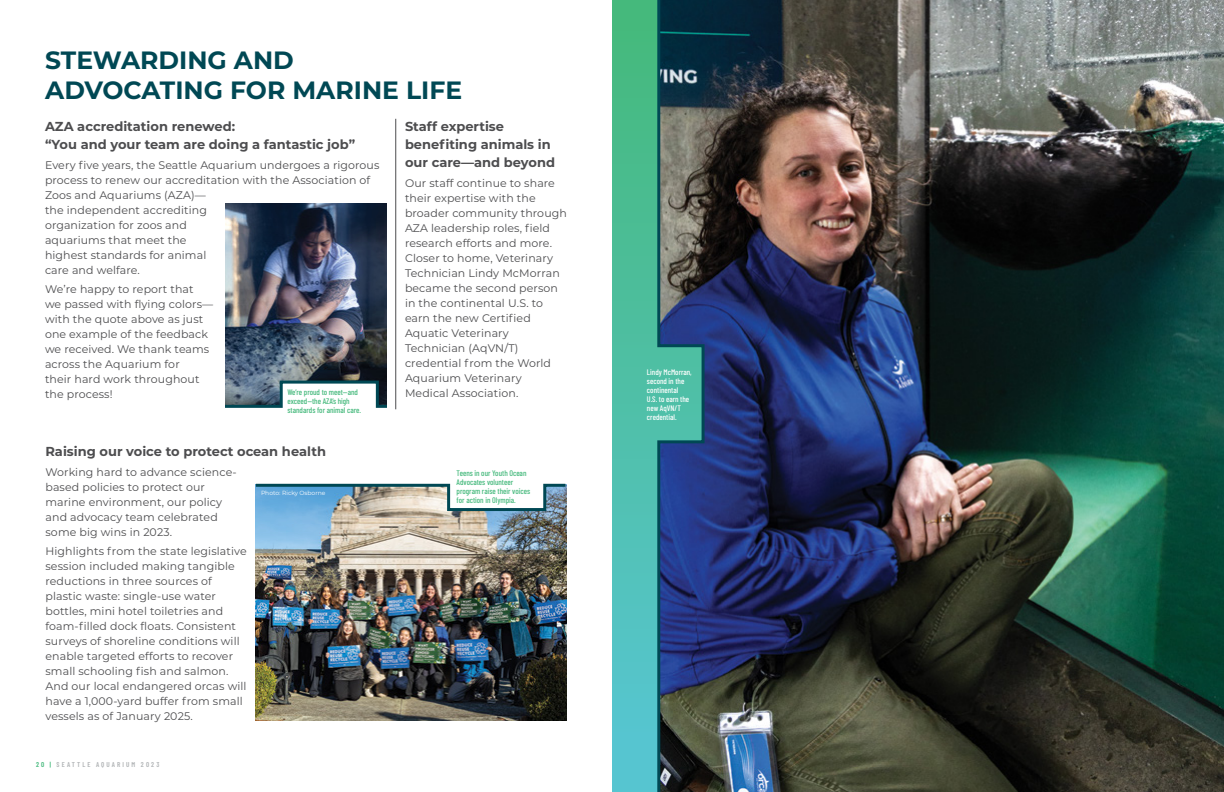
<style>
.page{position:relative;width:1224px;height:792px;background:#fff}
.page>*{position:absolute;margin:0;border:0;box-sizing:border-box;transform-origin:0 0}
.t1{font:700 25px/30px "Montserrat";color:#004854}
.t2{font:700 13px/18px "Montserrat";color:#4d4d4f}
.t3{font:11px/15px "Montserrat";letter-spacing:.01em;color:#4d4d4f}
.t4{font:500 8px/9px "Barlow Condensed";color:#45b97c}
.t5{font:500 8px/9px "Barlow Condensed";color:#fff}
.t6{font:600 7px "Barlow Condensed";letter-spacing:.3em;color:#b1b4b6}
.t7{font:6px "Montserrat";color:#fff}
.s1{color:#45b97c}
</style>
<div class="page">
<img style="left:225px;top:203px;width:162px;height:176px">
<img style="left:256px;top:513px;width:310px;height:207px">
<div style="left:612px;top:0;width:577px;height:792px;background:linear-gradient(to bottom,#45b979,#58c6d5)"></div>
<img style="left:706px;top:0;width:518px;height:792px">
<hr style="left:396px;top:119px;width:1px;height:290px;background:#4d4d4f">
<svg style="left:656px;top:0;width:50px;height:792px;background:#3a596f"></svg>
<svg style="left:225px;top:379px;width:162px;height:29px"></svg>
<img style="left:255px;top:483px;width:312px;height:30px">
<div style="left:454px;top:464px;width:86px;height:42px;background:#fff"></div>
<h1 class="t1" style="left:45px;top:44px;width:418px">STEWARDING AND<br>ADVOCATING FOR MARINE LIFE</h1>
<p class="t2" style="left:45px;top:117px;width:312px">AZA accreditation renewed:<br>“You and your team are doing a fantastic job”</p>
<p class="t3" style="left:45px;top:157px;width:336px">Every five years, the Seattle Aquarium undergoes a rigorous process to renew our accreditation with the Association of Zoos and Aquariums (AZA)—<br>the independent accrediting<br>organization for zoos and<br>aquariums that meet the<br>highest standards for animal<br>care and welfare.</p>
<p class="t3" style="left:45px;top:282px;width:170px">We’re happy to report that<br>we passed with flying colors— with the quote above as just one example of the feedback we received. We thank teams across the Aquarium for<br>their hard work throughout the process!</p>
<p class="t4" style="left:288px;top:387px;width:75px">We’re proud to meet—and exceed—the AZA’s high standards for animal care.</p>
<p class="t2" style="left:46px;top:442px;width:282px">Raising our voice to protect ocean health</p>
<p class="t3" style="left:46px;top:464px;width:193px">Working hard to advance science&shy;based policies to protect our marine environment, our policy and advocacy team celebrated some big wins in 2023.</p>
<p class="t3" style="left:46px;top:544px;width:203px">Highlights from the state legislative session included making tangible reductions in three sources of plastic waste: single-use water bottles, mini hotel toiletries and foam-filled dock floats. Consistent surveys of shoreline conditions will enable targeted efforts to recover small schooling fish and salmon.<br>And our local endangered orcas will have a 1,000-yard buffer from small vessels as of January 2025.</p>
<p class="t7" style="left:261px;top:488px;width:66px">Photo: Ricky Osborne</p>
<p class="t6" style="left:36px;top:759px;width:125px"><span class="s1">20 |</span> SEATTLE AQUARIUM 2023</p>
<p class="t2" style="left:405px;top:117px;width:152px">Staff expertise benefiting animals in our care—and beyond</p>
<p class="t3" style="left:405px;top:175px;width:163px">Our staff continue to share their expertise with the broader community through<br>AZA leadership roles, field research efforts and more.<br>Closer to home, Veterinary<br>Technician Lindy McMorran became the second person in the continental U.S. to earn the new Certified<br>Aquatic Veterinary<br>Technician (AqVN/T) credential from the World<br>Aquarium Veterinary<br>Medical Association.</p>
<p class="t4" style="left:457px;top:468px;width:75px">Teens in our Youth Ocean<br>Advocates volunteer program raise their voices for action in Olympia.</p>
<p class="t5" style="left:647px;top:367px;width:46px">Lindy McMorran, second in the continental<br>U.S. to earn the new AqVN/T credential.</p>
</div>
